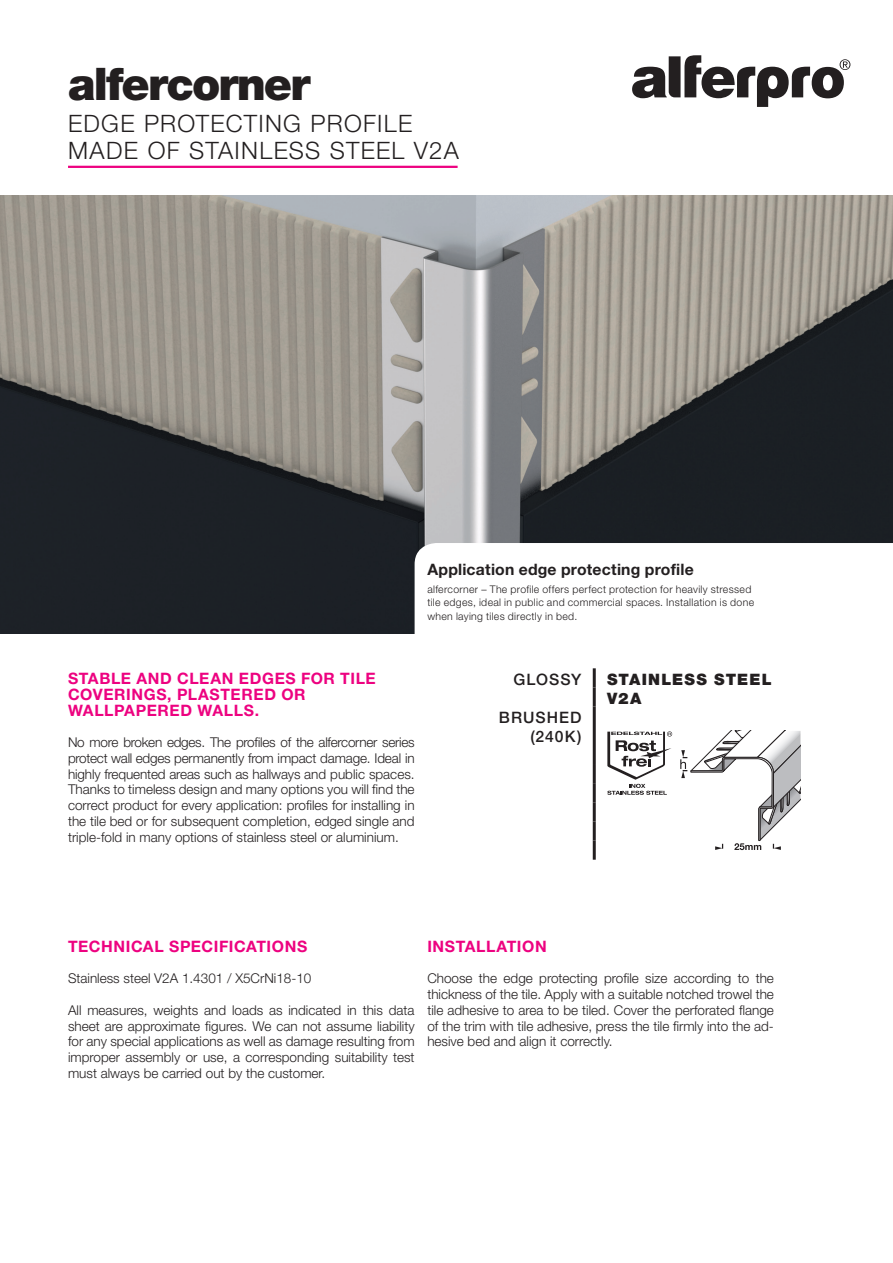
<style>
.page{position:relative;width:893px;height:1263px;background:#fff}
.page>*{position:absolute;margin:0;border:0;box-sizing:border-box;transform-origin:0 0}
.t1{font:900 45px "Helvetica Neue LT Std";letter-spacing:-.04em;color:#231f20}
.t2{font:300 24px/27.5px "Helvetica Neue LT Std";letter-spacing:.055em;color:#231f20}
.t3{font:700 15.75px/15.8px "Helvetica Neue LT Std";letter-spacing:.04em;color:#ed0280}
.t4{font:700 15.75px "Helvetica Neue LT Std";letter-spacing:.01em;color:#231f20}
.t5{font:500 15.75px/19.5px "Helvetica Neue LT Std";letter-spacing:.065em;color:#231f20;text-align:right}
.t6{font:900 15.75px/19.5px "Helvetica Neue LT Std";letter-spacing:.08em;color:#231f20}
.t7{font:300 13.5px/15.8px "Helvetica Neue LT Std";color:#231f20;text-align:justify}
.t8{font:300 10.5px/13.5px "Helvetica Neue LT Std";letter-spacing:.03em;color:#231f20}
</style>
<div class="page">
<svg style="left:632px;top:55px;width:218px;height:52px"></svg>
<hr style="left:68px;top:166px;width:390px;height:2px;background:#ed0280">
<img style="left:0;top:196px;width:893px;height:437px">
<svg style="left:415px;top:543px;width:478px;height:90px"></svg>
<svg style="left:607px;top:731px;width:65px;height:64px"></svg>
<svg style="left:680px;top:731px;width:120px;height:119px"></svg>
<hr style="left:593px;top:707px;width:3px;height:57px;background:#231f20">
<hr style="left:593px;top:668px;width:3px;height:19px;background:#231f20">
<hr style="left:593px;top:687px;width:3px;height:20px;background:#231f20">
<hr style="left:593px;top:764px;width:3px;height:19px;background:#231f20">
<hr style="left:593px;top:783px;width:3px;height:19px;background:#231f20">
<hr style="left:593px;top:802px;width:3px;height:19px;background:#231f20">
<hr style="left:593px;top:821px;width:3px;height:19px;background:#231f20">
<hr style="left:593px;top:840px;width:3px;height:20px;background:#231f20">
<h1 class="t1" style="left:68px;top:57px;width:244px">alfercorner</h1>
<h2 class="t2" style="left:68px;top:109px;width:392px">EDGE PROTECTING PROFILE<br>MADE OF STAINLESS STEEL V2A</h2>
<p class="t4" style="left:427px;top:559px;width:268px">Application edge protecting profile</p>
<p class="t8" style="left:427px;top:582px;width:328px">alfercorner – The profile offers perfect protection for heavily stressed tile edges, ideal in public and commercial spaces. Installation is done when laying tiles directly in bed.</p>
<p class="t3" style="left:68px;top:670px;width:309px">STABLE AND CLEAN EDGES FOR TILE<br>COVERINGS, PLASTERED OR<br>WALLPAPERED WALLS.</p>
<p class="t7" style="left:68px;top:734px;width:348px">No more broken edges. The profiles of the alfercorner series protect wall edges permanently from impact damage. Ideal in highly frequented areas such as hallways and public spaces.<br>Thanks to timeless design and many options you will find the correct product for every application: profiles for installing in the tile bed or for subsequent completion, edged single and triple-fold in many options of stainless steel or aluminium.</p>
<p class="t5" style="left:513px;top:669px;width:70px">GLOSSY</p>
<p class="t5" style="left:499px;top:707px;width:84px">BRUSHED (240K)</p>
<p class="t6" style="left:607px;top:669px;width:166px">STAINLESS STEEL<br>V2A</p>
<p class="t3" style="left:68px;top:938px;width:241px">TECHNICAL SPECIFICATIONS</p>
<p class="t7" style="left:68px;top:970px;width:245px">Stainless steel V2A 1.4301 / X5CrNi18-10</p>
<p class="t7" style="left:68px;top:1002px;width:348px">All measures, weights and loads as indicated in this data sheet are approximate figures. We can not assume liability for any special applications as well as damage resulting from improper assembly or use, a corresponding suitability test must always be carried out by the customer.</p>
<p class="t3" style="left:427px;top:938px;width:121px">INSTALLATION</p>
<p class="t7" style="left:427px;top:970px;width:348px">Choose the edge protecting profile size according to the thickness of the tile. Apply with a suitable notched trowel the tile adhesive to area to be tiled. Cover the perforated flange of the trim with tile adhesive, press the tile firmly into the ad&shy;hesive bed and align it correctly.</p>
</div>
